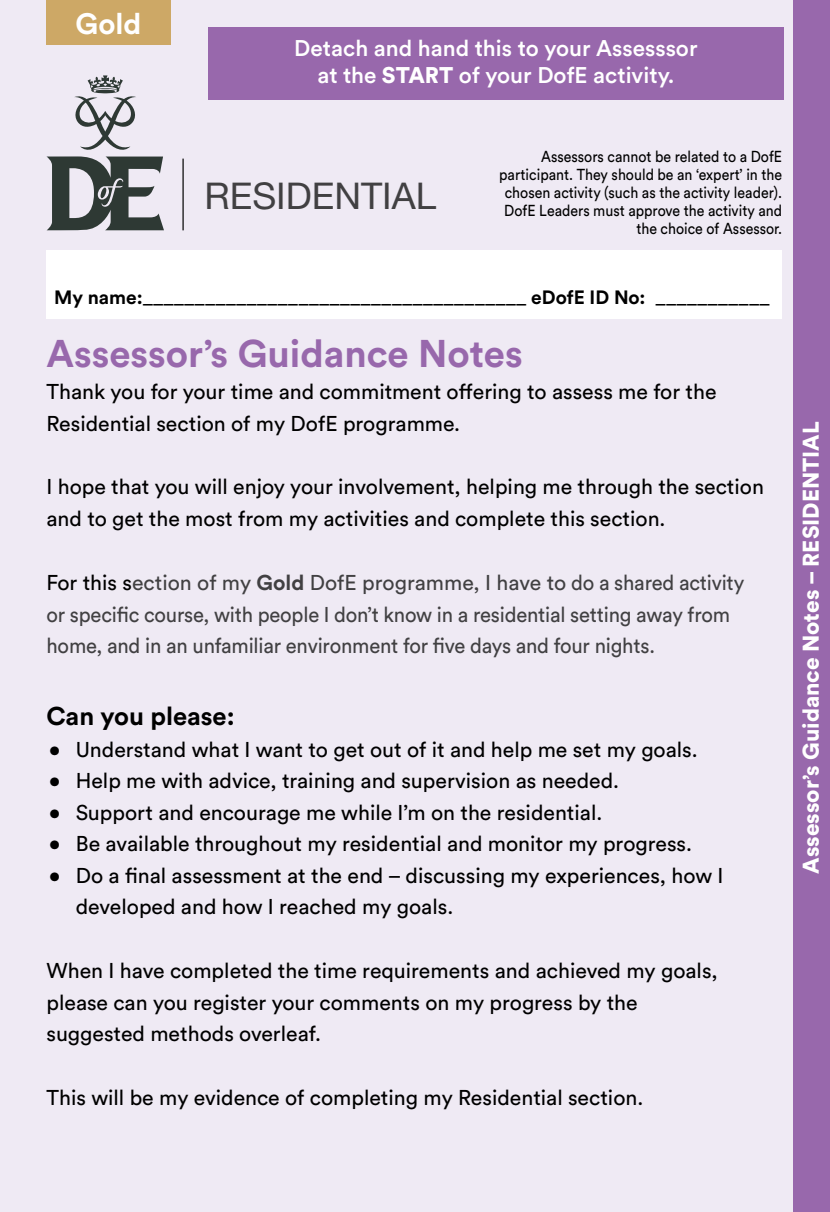
<style>
.page{position:relative;width:830px;height:1212px;background:#fff}
.page>*{position:absolute;margin:0;border:0;box-sizing:border-box;transform-origin:0 0}
.t1{font:700 38.25px "Circular Std";color:#9868ac}
.t2{font:36.9px "Helvetica Neue LT";color:#414042}
.t3{font:700 29.25px "Circular Std";color:#fff}
.t4{font:700 25.43px "Circular Std";color:#000}
.t5{font:500 22.5px/27px "Circular Std";color:#fff;text-align:center}
.t6{font:900 22.5px "Circular Std";color:#fff}
.t7{font:21.15px/31.9px "Circular Std";color:#000}
.t8{font:21.15px/31.5px "Circular Std";letter-spacing:-.01em;color:#414042}
.t9{font:19.12px "Circular Std";color:#000}
.t10{font:15.75px/18px "Circular Std";color:#000;text-align:right;scale:.9 1}
.s1{font-weight:900}
.s2{font-weight:700}
.s3{color:#000}
</style>
<div class="page">
<div style="left:0;top:0;width:829px;height:1212px;background:#efeaf4"></div>
<div style="left:792px;top:0;width:37px;height:1212px;background:#9868ac"></div>
<svg style="left:46px;top:75px;width:118px;height:155px"></svg>
<hr style="left:182px;top:159px;width:2px;height:71px;background:#414042">
<div style="left:47px;top:250px;width:734px;height:68px;background:#fff"></div>
<div style="left:208px;top:27px;width:575px;height:73px;background:#9868ac"></div>
<div style="left:46px;top:0;width:124px;height:45px;background:#cda866"></div>
<h3 class="t3" style="left:75px;top:5px;width:67px">Gold</h3>
<p class="t5" style="left:294px;top:34px;width:404px">Detach and hand this to your Assesssor at the <span class="s1">START</span> of your DofE activity.</p>
<h2 class="t2" style="left:204px;top:173px;width:233px">RESIDENTIAL</h2>
<p class="t10" style="left:499px;top:148px;width:316px">Assessors cannot be related to a DofE participant. They should be an ‘expert’ in the chosen activity (such as the activity leader).<br>DofE Leaders must approve the activity and the choice of Assessor.</p>
<p class="t9" style="left:54px;top:285px;width:716px"><span class="s2">My name:</span>_____________________________________ <span class="s2">eDofE ID No:</span> ___________</p>
<h1 class="t1" style="left:46px;top:329px;width:477px">Assessor’s Guidance Notes</h1>
<p class="t7" style="left:46px;top:375px;width:671px">Thank you for your time and commitment offering to assess me for the<br>Residential section of my DofE programme.</p>
<p class="t7" style="left:46px;top:471px;width:718px">I hope that you will enjoy your involvement, helping me through the section and to get the most from my activities and complete this section.</p>
<p class="t8" style="left:46px;top:567px;width:699px"><span class="s3">For this s</span>ection of my <span class="s2">Gold</span> DofE programme, I have to do a shared activity or specific course, with people I don’t know in a residential setting away from home, and in an unfamiliar environment for five days and four nights.</p>
<p class="t4" style="left:46px;top:700px;width:189px">Can you please:</p>
<p class="t7" style="left:49px;top:733px;width:650px">• Understand what I want to get out of it and help me set my goals.</p>
<p class="t7" style="left:49px;top:765px;width:571px">• Help me with advice, training and supervision as needed.</p>
<p class="t7" style="left:49px;top:796px;width:555px">• Support and encourage me while I’m on the residential.</p>
<p class="t7" style="left:49px;top:828px;width:644px">• Be available throughout my residential and monitor my progress.</p>
<p class="t7" style="left:76px;top:859px;width:649px;text-indent:-27px">• Do a final assessment at the end – discussing my experiences, how I developed and how I reached my goals.</p>
<p class="t7" style="left:46px;top:954px;width:672px">When I have completed the time requirements and achieved my goals, please can you register your comments on my progress by the suggested methods overleaf.</p>
<p class="t7" style="left:46px;top:1081px;width:598px">This will be my evidence of completing my Residential section.</p>
<p class="t6" style="left:795px;top:873px;width:454px;rotate:-90deg">Assessor’s Guidance Notes – RESIDENTIAL</p>
</div>
